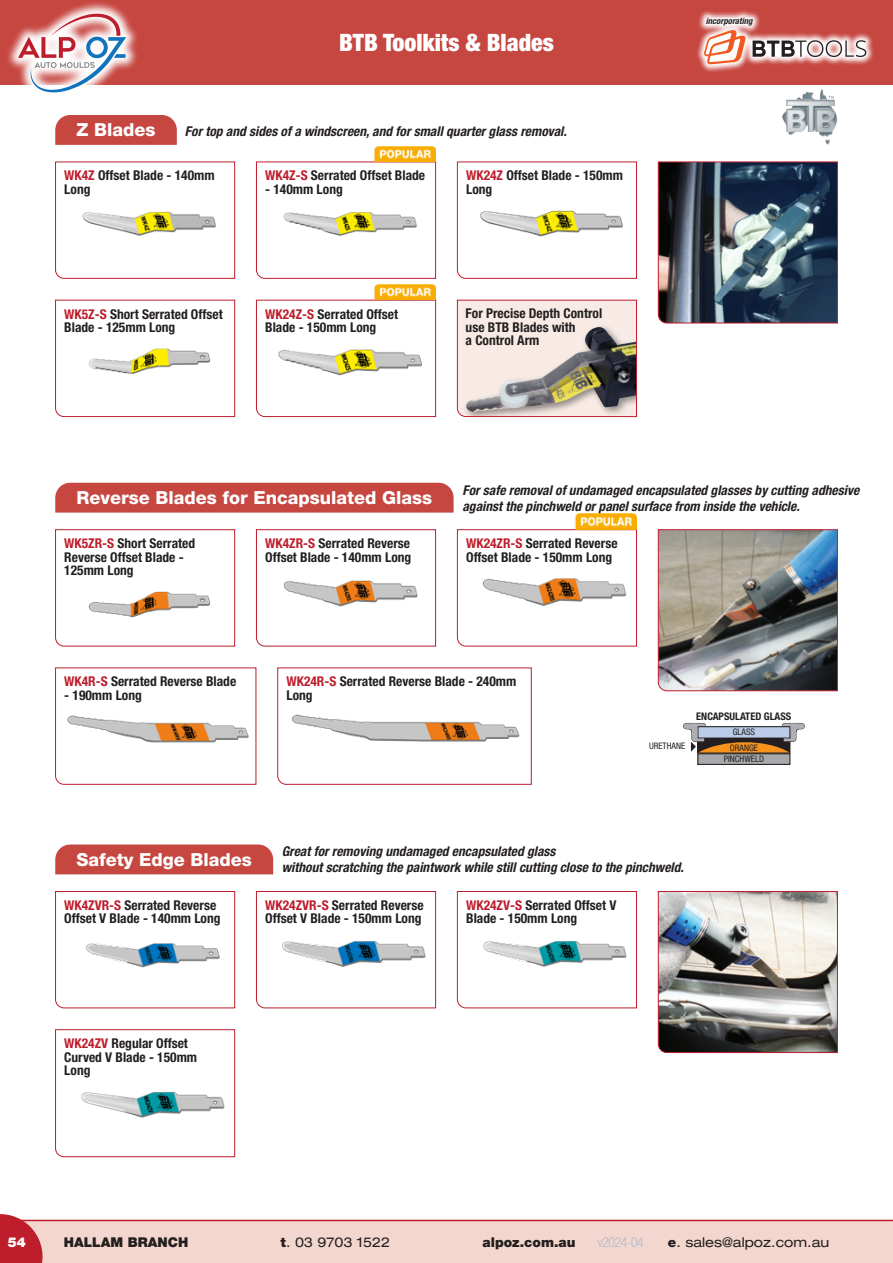
<style>
.page{position:relative;width:893px;height:1263px;background:#fff}
.page>*{position:absolute;margin:0;border:0;box-sizing:border-box;transform-origin:0 0}
.Section{font:900 condensed 24px "Helvetica Neue LT Pro";color:#fff}
.h1-08{font:800 18px "Helvetica Neue LT Pro";color:#fff}
.desc{font:700 condensed 13.5px/13.5px "Helvetica Neue LT Pro";color:#231f20}
.t1{font:italic 700 condensed 13.5px/16.2px "Helvetica Neue LT Pro";color:#231f20}
.t2{font:expanded 13.5px "Helvetica Neue LT Pro";color:#231f20}
.t3{font:900 13.5px "Helvetica Neue LT Pro";color:#231f20}
.t4{font:100 condensed 13.5px "Helvetica Neue LT Pro";letter-spacing:-.02em;color:#90acd8}
.t5{font:900 13.5px "Helvetica Neue LT Pro";color:#fff}
.t6{font:700 condensed 10.5px "Helvetica Neue LT Pro";color:#231f20}
.t7{font:condensed 9px "Helvetica Neue LT Pro";color:#231f20}
.t8{font:italic 700 condensed 8.7px "Helvetica Neue LT Pro";color:#231f20}
.s1{color:#be1d2c}
.s2{font-weight:900;font-stretch:normal}
</style>
<div class="page">
<div style="left:0;top:0;width:893px;height:85px;background:#c64640"></div>
<svg style="left:7px;top:2px;width:130px;height:91px"></svg>
<svg style="left:18px;top:14px;width:108px;height:78px"></svg>
<svg style="left:0;top:1214px;width:893px;height:49px;background:#f0cec8"></svg>
<svg style="left:697px;top:33px;width:177px;height:39px"></svg>
<svg style="left:753px;top:40px;width:113px;height:17px;background:#b3aaaa"></svg>
<svg style="left:704px;top:34px;width:42px;height:30px"></svg>
<svg style="left:697px;top:11px;width:64px;height:23px"></svg>
<svg style="left:55px;top:891px;width:180px;height:117px"></svg>
<div style="left:55px;top:844px;width:218px;height:30px;background:#c64640"></div>
<img style="left:64px;top:922px;width:170px;height:61px">
<svg style="left:256px;top:891px;width:180px;height:117px"></svg>
<img style="left:265px;top:922px;width:170px;height:61px">
<svg style="left:457px;top:891px;width:180px;height:117px"></svg>
<img style="left:466px;top:922px;width:170px;height:61px">
<svg style="left:55px;top:1029px;width:180px;height:128px"></svg>
<img style="left:64px;top:1074px;width:170px;height:61px">
<svg style="left:55px;top:161px;width:180px;height:118px"></svg>
<svg style="left:55px;top:115px;width:122px;height:30px;background:#c74c46"></svg>
<img style="left:64px;top:193px;width:170px;height:61px">
<svg style="left:256px;top:162px;width:180px;height:117px"></svg>
<img style="left:256px;top:146px;width:180px;height:16px">
<img style="left:265px;top:193px;width:170px;height:61px">
<svg style="left:457px;top:161px;width:180px;height:118px"></svg>
<img style="left:466px;top:193px;width:170px;height:61px">
<svg style="left:256px;top:300px;width:180px;height:117px"></svg>
<img style="left:256px;top:284px;width:180px;height:16px">
<img style="left:265px;top:331px;width:170px;height:61px">
<svg style="left:55px;top:300px;width:180px;height:117px"></svg>
<img style="left:64px;top:331px;width:170px;height:61px">
<div style="left:698px;top:754px;width:92px;height:10px;background:#a8a9ad"></div>
<div style="left:697px;top:753px;width:93px;height:12px;border:1px solid #231f20"></div>
<svg style="left:683px;top:722px;width:122px;height:30px"></svg>
<img style="left:658px;top:529px;width:180px;height:162px">
<img style="left:658px;top:891px;width:180px;height:162px">
<img style="left:658px;top:161px;width:180px;height:163px">
<svg style="left:55px;top:529px;width:180px;height:118px"></svg>
<div style="left:55px;top:483px;width:399px;height:30px;background:#c64640"></div>
<img style="left:64px;top:574px;width:170px;height:49px">
<svg style="left:256px;top:529px;width:180px;height:118px"></svg>
<img style="left:265px;top:560px;width:170px;height:61px">
<svg style="left:457px;top:529px;width:180px;height:118px"></svg>
<img style="left:575px;top:514px;width:62px;height:15px">
<img style="left:466px;top:560px;width:170px;height:61px">
<svg style="left:277px;top:667px;width:255px;height:118px"></svg>
<img style="left:278px;top:698px;width:253px;height:61px">
<svg style="left:55px;top:667px;width:201px;height:118px"></svg>
<img style="left:56px;top:698px;width:200px;height:61px">
<img style="left:782px;top:89px;width:55px;height:55px">
<svg style="left:457px;top:300px;width:180px;height:117px;background:#c8b9b3"></svg>
<p class="h1-08" style="left:77px;top:119px;width:81px">Z Blades</p>
<p class="Section" style="left:339px;top:28px;width:216px">BTB Toolkits &amp; Blades</p>
<h4 class="t1" style="left:185px;top:124px;width:383px">For top and sides of a windscreen, and for small quarter glass removal.</h4>
<p class="desc" style="left:64px;top:169px;width:152px"><span class="s1">WK4Z</span> Offset Blade - 140mm<br>Long</p>
<p class="desc" style="left:265px;top:169px;width:161px"><span class="s1">WK4Z-S</span> Serrated Offset Blade</p>
<p class="desc" style="left:265px;top:182px;width:79px">- 140mm Long</p>
<p class="desc" style="left:466px;top:169px;width:158px"><span class="s1">WK24Z</span> Offset Blade - 150mm<br>Long</p>
<p class="desc" style="left:64px;top:307px;width:160px"><span class="s1">WK5Z-S</span> Short Serrated Offset<br>Blade - 125mm Long</p>
<p class="desc" style="left:265px;top:307px;width:134px"><span class="s1">WK24Z-S</span> Serrated Offset<br>Blade - 150mm Long</p>
<p class="desc" style="left:466px;top:306px;width:138px">For Precise Depth Control use BTB Blades with<br>a Control Arm</p>
<p class="t8" style="left:706px;top:15px;width:48px">incorporating</p>
<h4 class="t1" style="left:462px;top:482px;width:398px">For safe removal of undamaged encapsulated glasses by cutting adhesive against the pinchweld or panel surface from inside the vehicle.</h4>
<p class="h1-08" style="left:77px;top:487px;width:357px">Reverse Blades for Encapsulated Glass</p>
<p class="desc" style="left:265px;top:536px;width:148px"><span class="s1">WK4ZR-S</span> Serrated Reverse<br>Offset Blade - 140mm Long</p>
<p class="desc" style="left:466px;top:536px;width:153px"><span class="s1">WK24ZR-S</span> Serrated Reverse<br>Offset Blade - 150mm Long</p>
<p class="desc" style="left:64px;top:536px;width:132px"><span class="s1">WK5ZR-S</span> Short Serrated<br>Reverse Offset Blade -<br>125mm Long</p>
<p class="desc" style="left:64px;top:675px;width:173px"><span class="s1">WK4R-S</span> Serrated Reverse Blade</p>
<p class="desc" style="left:64px;top:688px;width:79px">- 190mm Long</p>
<p class="desc" style="left:286px;top:675px;width:231px"><span class="s1">WK24R-S</span> Serrated Reverse Blade - 240mm<br>Long</p>
<p class="t7" style="left:649px;top:740px;width:38px">URETHANE</p>
<p class="t6" style="left:696px;top:710px;width:97px">ENCAPSULATED GLASS</p>
<p class="t7" style="left:733px;top:727px;width:24px">GLASS</p>
<p class="t7" style="left:730px;top:743px;width:30px">ORANGE</p>
<p class="t7" style="left:724px;top:754px;width:42px">PINCHWELD</p>
<p class="h1-08" style="left:77px;top:849px;width:177px">Safety Edge Blades</p>
<p class="desc" style="left:64px;top:898px;width:158px"><span class="s1">WK4ZVR-S</span> Serrated Reverse<br>Offset V Blade - 140mm Long</p>
<h4 class="t1" style="left:282px;top:843px;width:404px">Great for removing undamaged encapsulated glass<br>without scratching the paintwork while still cutting close to the pinchweld.</h4>
<p class="desc" style="left:265px;top:898px;width:160px"><span class="s1">WK24ZVR-S</span> Serrated Reverse<br>Offset V Blade - 150mm Long</p>
<p class="desc" style="left:466px;top:898px;width:152px"><span class="s1">WK24ZV-S</span> Serrated Offset V<br>Blade - 150mm Long</p>
<p class="desc" style="left:64px;top:1036px;width:134px"><span class="s1">WK24ZV</span> Regular Offset<br>Curved V Blade - 150mm<br>Long</p>
<p class="t5" style="left:8px;top:1234px;width:20px">54</p>
<p class="t3" style="left:64px;top:1234px;width:126px">HALLAM BRANCH</p>
<p class="t2" style="left:281px;top:1234px;width:111px"><span class="s2">t</span>. 03 9703 1522</p>
<p class="t3" style="left:483px;top:1234px;width:95px">alpoz.com.au</p>
<p class="t4" style="left:598px;top:1234px;width:47px">v2024-04</p>
<p class="t2" style="left:668px;top:1234px;width:163px"><span class="s2">e</span>. sales@alpoz.com.au</p>
</div>
